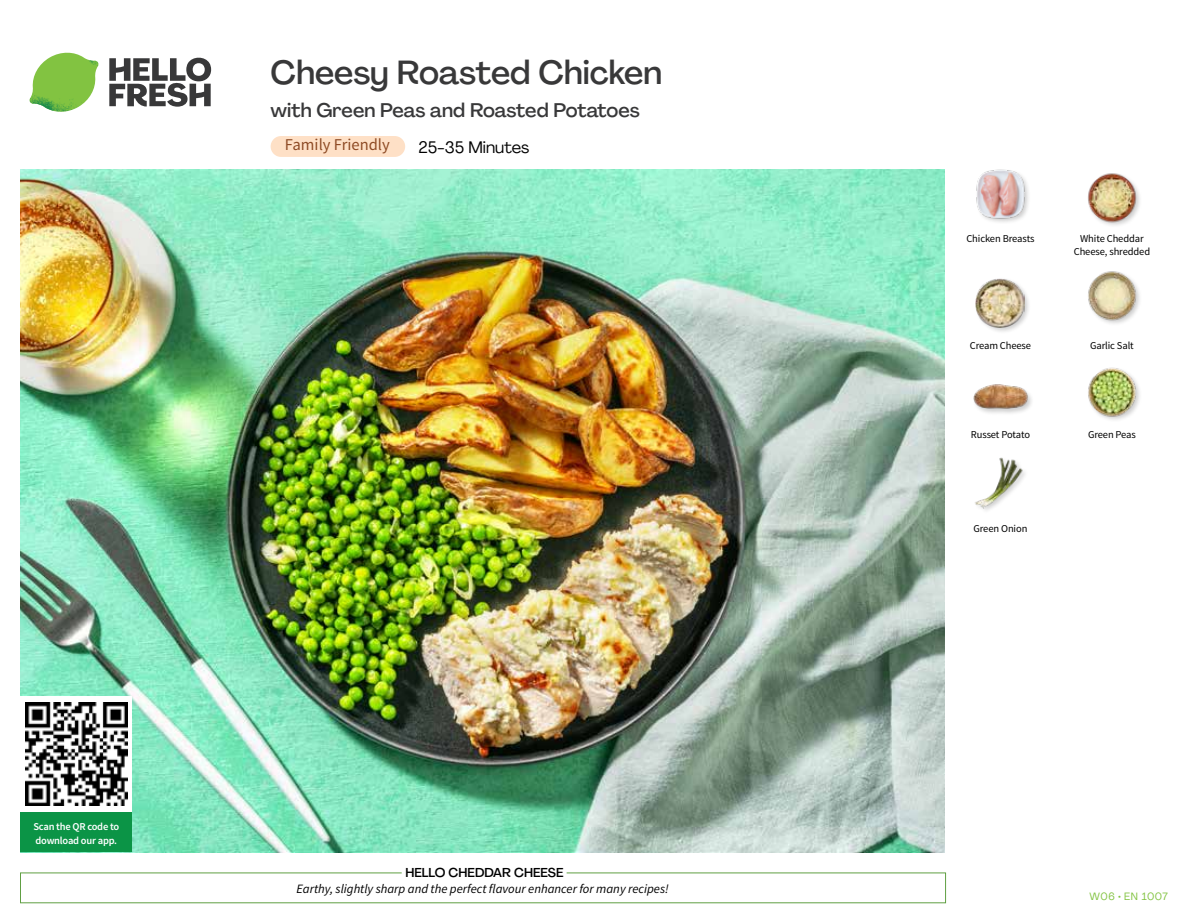
<style>
.page{position:relative;width:1188px;height:918px;background:#fff}
.page>*{position:absolute;margin:0;border:0;box-sizing:border-box;transform-origin:0 0}
.t1{font:500 33px "Agrandir";letter-spacing:-.005em;color:#383839}
.t2{font:500 19.5px "Agrandir";color:#383839}
.t3{font:16.5px "Source Sans Pro";color:#8e4b25}
.t4{font:16.5px "Agrandir";color:#000}
.t5{font:italic 12.75px "Source Sans Pro";color:#000}
.t6{font:500 12.75px "Agrandir";color:#000}
.t7{font:10.5px/13.5px "Source Sans Pro";letter-spacing:-.01em;color:#000;text-align:center}
.t8{font:600 10.5px/13.5px "Source Sans Pro";letter-spacing:-.02em;color:#fff}
.t9{font:10.5px "Agrandir";letter-spacing:.05em;color:#82c341}
</style>
<div class="page">
<svg style="left:109px;top:57px;width:102px;height:50px"></svg>
<svg style="left:34px;top:53px;width:62px;height:40px"></svg>
<img style="left:67px;top:53px;width:32px;height:26px">
<img style="left:33px;top:75px;width:59px;height:11px">
<img style="left:29px;top:79px;width:61px;height:33px">
<img style="left:65px;top:86px;width:27px;height:25px">
<div style="left:20px;top:873px;width:926px;height:30px;border:1px solid #609f43"></div>
<div style="left:402px;top:865px;width:165px;height:15px;background:#fff"></div>
<img style="left:21px;top:170px;width:924px;height:682px">
<div style="left:271px;top:136px;width:134px;height:21px;background:#fee0c6;border-radius:10px"></div>
<img style="left:1088px;top:271px;width:52px;height:53px">
<img style="left:976px;top:169px;width:53px;height:53px">
<img style="left:1088px;top:173px;width:52px;height:53px">
<div style="left:974px;top:277px;width:58px;height:57px;background:#000;opacity:.2"></div>
<img style="left:975px;top:278px;width:49px;height:50px">
<div style="left:973px;top:383px;width:61px;height:33px;background:#000;opacity:.2"></div>
<img style="left:973px;top:383px;width:56px;height:29px">
<img style="left:1088px;top:367px;width:52px;height:53px">
<img style="left:975px;top:457px;width:50px;height:54px">
<div style="left:21px;top:811px;width:111px;height:41px;background:#0b9446"></div>
<div style="left:21px;top:696px;width:111px;height:115px;background:#fff"></div>
<img style="left:25px;top:703px;width:103px;height:102px">
<h1 class="t1" style="left:271px;top:52px;width:393px">Cheesy Roasted Chicken</h1>
<h2 class="t2" style="left:271px;top:98px;width:371px">with Green Peas and Roasted Potatoes</h2>
<h3 class="t3" style="left:285px;top:135px;width:106px">Family Friendly</h3>
<h3 class="t4" style="left:418px;top:137px;width:113px">25-35 Minutes</h3>
<p class="t8" style="left:33px;top:820px;width:87px">Scan the QR code to download our app.</p>
<p class="t6" style="left:405px;top:864px;width:160px">HELLO CHEDDAR CHEESE</p>
<p class="t5" style="left:296px;top:881px;width:374px">Earthy, slightly sharp and the perfect flavour enhancer for many recipes!</p>
<p class="t7" style="left:966px;top:232px;width:70px">Chicken Breasts</p>
<p class="t7" style="left:1074px;top:232px;width:78px">White Cheddar<br>Cheese, shredded</p>
<p class="t7" style="left:970px;top:339px;width:63px">Cream Cheese</p>
<p class="t7" style="left:1090px;top:339px;width:45px">Garlic Salt</p>
<p class="t7" style="left:971px;top:428px;width:61px">Russet Potato</p>
<p class="t7" style="left:1088px;top:428px;width:49px">Green Peas</p>
<p class="t7" style="left:974px;top:522px;width:55px">Green Onion</p>
<p class="t9" style="left:1089px;top:890px;width:80px">W06 • EN 1007</p>
</div>
